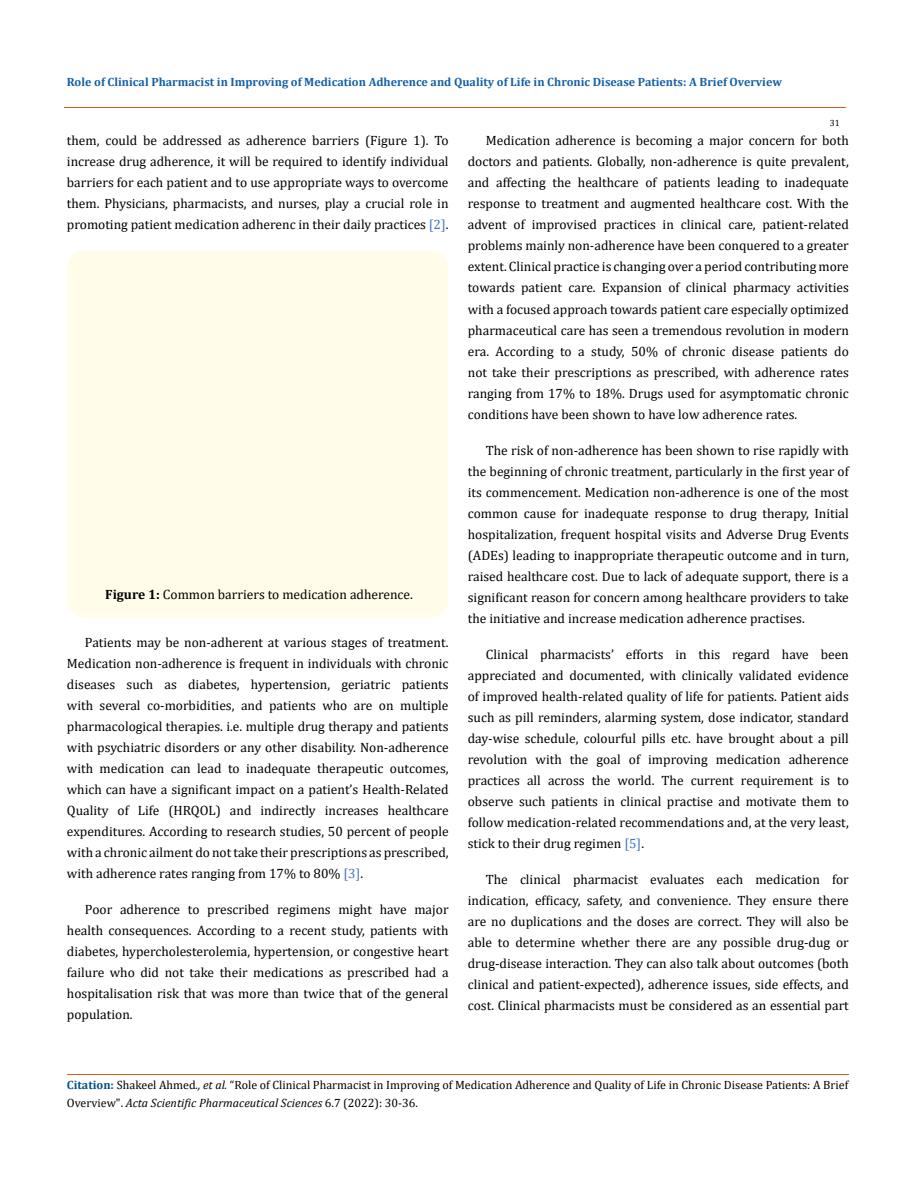
<style>
.page{position:relative;width:917px;height:1188px;background:#fff}
.page>*{position:absolute;margin:0;border:0;box-sizing:border-box;transform-origin:0 0}
.t1{font:13.5px/21px "Cambria";color:#000;text-align:justify}
.t2{font:12px/18px "Cambria";color:#000}
.t3{font:700 12px "Cambria";color:#1560a6}
.t4{font:9px "Cambria";color:#000}
.s1{color:#4472c4}
.s2{font-weight:700}
.s3{font-weight:700;color:#035089}
.s4{font-style:italic}
</style>
<div class="page">
<div style="left:67px;top:250px;width:381px;height:368px;background:#fffde9;border-radius:18px"></div>
<hr style="left:64px;top:108px;width:781px;height:1px;background:#e05d1a">
<hr style="left:67px;top:1074px;width:781px;height:1px;background:#e05d1a">
<p class="t3" style="left:67px;top:73px;width:716px">Role of Clinical Pharmacist in Improving of Medication Adherence and Quality of Life in Chronic Disease Patients: A Brief Overview</p>
<p class="t4" style="left:829px;top:118px;width:11px">31</p>
<p class="t1" style="left:67px;top:130px;width:383px">them, could be addressed as adherence barriers (Figure 1). To increase drug adherence, it will be required to identify individual barriers for each patient and to use appropriate ways to overcome them. Physicians, pharmacists, and nurses, play a crucial role in promoting patient medication adherenc in their daily practices <span class="s1">[2]</span>.</p>
<p class="t1" style="left:105px;top:584px;width:309px"><span class="s2">Figure 1:</span> Common barriers to medication adherence.</p>
<p class="t1" style="left:67px;top:632px;width:383px;text-indent:18px">Patients may be non-adherent at various stages of treatment.<br>Medication non-adherence is frequent in individuals with chronic diseases such as diabetes, hypertension, geriatric patients with several co-morbidities, and patients who are on multiple pharmacological therapies. i.e. multiple drug therapy and patients with psychiatric disorders or any other disability. Non-adherence with medication can lead to inadequate therapeutic outcomes, which can have a significant impact on a patient’s Health-Related Quality of Life (HRQOL) and indirectly increases healthcare expenditures. According to research studies, 50 percent of people with a chronic ailment do not take their prescriptions as prescribed, with adherence rates ranging from 17% to 80% <span class="s1">[3]</span>.</p>
<p class="t1" style="left:67px;top:899px;width:383px;text-indent:18px">Poor adherence to prescribed regimens might have major health consequences. According to a recent study, patients with diabetes, hypercholesterolemia, hypertension, or congestive heart failure who did not take their medications as prescribed had a hospitalisation risk that was more than twice that of the general population.</p>
<p class="t1" style="left:468px;top:130px;width:382px;text-indent:18px">Medication adherence is becoming a major concern for both doctors and patients. Globally, non-adherence is quite prevalent, and affecting the healthcare of patients leading to inadequate response to treatment and augmented healthcare cost. With the advent of improvised practices in clinical care, patient-related problems mainly non-adherence have been conquered to a greater extent. Clinical practice is changing over a period contributing more towards patient care. Expansion of clinical pharmacy activities with a focused approach towards patient care especially optimized pharmaceutical care has seen a tremendous revolution in modern era. According to a study, 50% of chronic disease patients do not take their prescriptions as prescribed, with adherence rates ranging from 17% to 18%. Drugs used for asymptomatic chronic conditions have been shown to have low adherence rates.</p>
<p class="t1" style="left:468px;top:439px;width:382px;text-indent:18px">The risk of non-adherence has been shown to rise rapidly with the beginning of chronic treatment, particularly in the first year of its commencement. Medication non-adherence is one of the most common cause for inadequate response to drug therapy, Initial hospitalization, frequent hospital visits and Adverse Drug Events (ADEs) leading to inappropriate therapeutic outcome and in turn, raised healthcare cost. Due to lack of adequate support, there is a significant reason for concern among healthcare providers to take the initiative and increase medication adherence practises.</p>
<p class="t1" style="left:468px;top:643px;width:382px;text-indent:18px">Clinical pharmacists’ efforts in this regard have been appreciated and documented, with clinically validated evidence of improved health-related quality of life for patients. Patient aids such as pill reminders, alarming system, dose indicator, standard day-wise schedule, colourful pills etc. have brought about a pill revolution with the goal of improving medication adherence practices all across the world. The current requirement is to observe such patients in clinical practise and motivate them to follow medication-related recommendations and, at the very least, stick to their drug regimen <span class="s1">[5]</span>.</p>
<p class="t1" style="left:468px;top:868px;width:382px;text-indent:18px">The clinical pharmacist evaluates each medication for indication, efficacy, safety, and convenience. They ensure there are no duplications and the doses are correct. They will also be able to determine whether there are any possible drug-dug or drug-disease interaction. They can also talk about outcomes (both clinical and patient-expected), adherence issues, side effects, and cost. Clinical pharmacists must be considered as an essential part</p>
<p class="t2" style="left:67px;top:1076px;width:783px"><span class="s3">Citation:</span> Shakeel Ahmed<span class="s4">., et al.</span> “Role of Clinical Pharmacist in Improving of Medication Adherence and Quality of Life in Chronic Disease Patients: A Brief<br>Overview". <span class="s4">Acta Scientific Pharmaceutical Sciences</span> 6.7 (2022): 30-36.</p>
</div>
